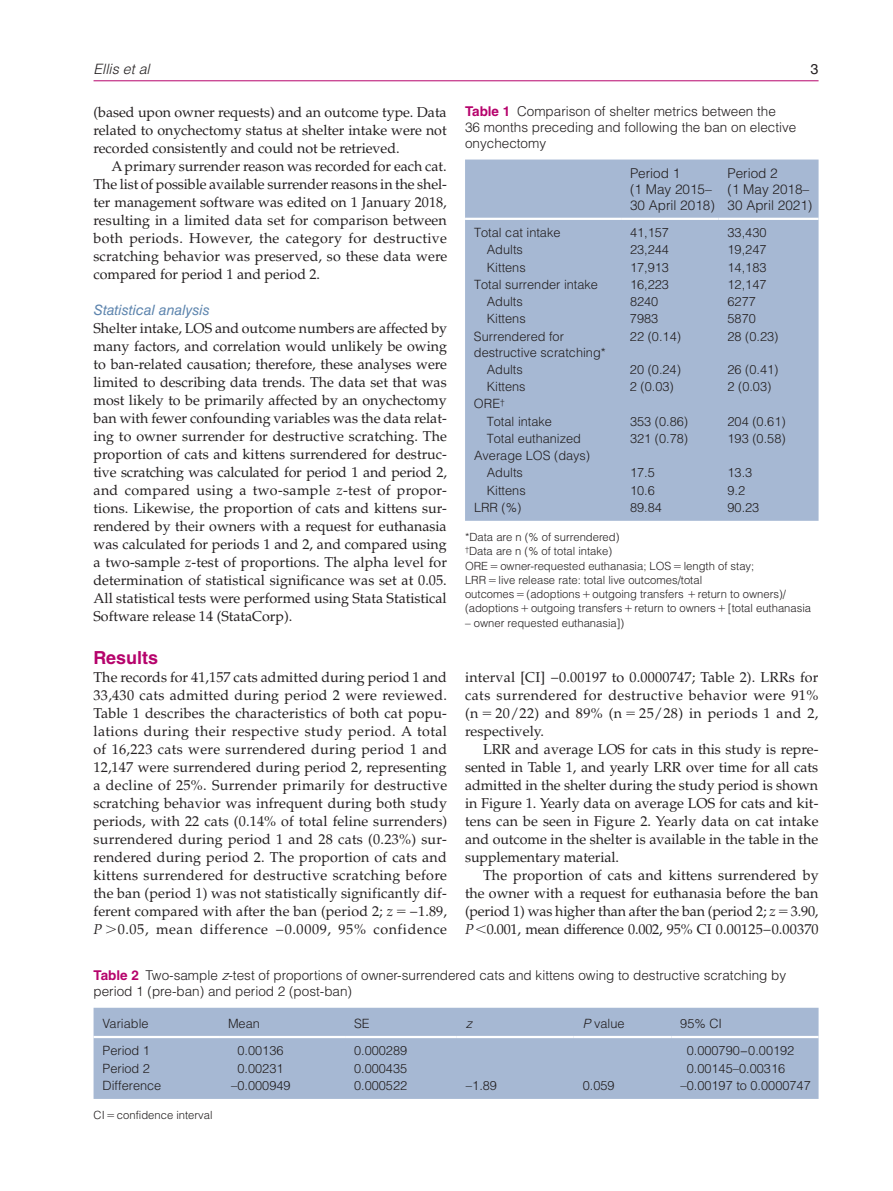
<style>
.page{position:relative;width:893px;height:1191px;background:#fff}
.page>*{position:absolute;margin:0;border:0;box-sizing:border-box;transform-origin:0 0}
.t1{font:700 18px "Helvetica LT Std";color:#b6036c}
.t2{font:14.25px/18px "Palatino LT Std";letter-spacing:-.005em;color:#231f20;text-align:justify}
.t3{font:italic 14.25px "Helvetica LT Std";color:#5e85ae}
.t4{font:italic 300 14.25px "Helvetica LT Std";color:#231f20}
.t5{font:14.25px "Helvetica LT Std";color:#231f20}
.t6{font:300 13.5px/15.8px "Helvetica LT Std";color:#231f20}
.t7{font:300 12.75px/17.2px "Helvetica LT Std";color:#231f20}
.t8{font:italic 300 12.75px "Helvetica LT Std";color:#231f20}
.t9{font:300 11.25px/14.2px "Helvetica LT Std";color:#231f20}
.s1{font-style:italic}
.s2{font-weight:700;color:#b6036c}
</style>
<div class="page">
<hr style="left:94px;top:80px;width:725px;height:1px;background:#b6036c">
<div style="left:465px;top:159px;width:354px;height:362px;background:#a6b8d3"></div>
<hr style="left:465px;top:218px;width:156px;height:2px;background:#fff">
<hr style="left:621px;top:218px;width:97px;height:2px;background:#fff">
<hr style="left:718px;top:218px;width:101px;height:2px;background:#fff">
<div style="left:94px;top:1007px;width:725px;height:92px;background:#a6b8d3"></div>
<hr style="left:94px;top:1036px;width:125px;height:2px;background:#fff">
<hr style="left:219px;top:1036px;width:126px;height:2px;background:#fff">
<hr style="left:345px;top:1036px;width:112px;height:2px;background:#fff">
<hr style="left:457px;top:1036px;width:117px;height:2px;background:#fff">
<hr style="left:574px;top:1036px;width:97px;height:2px;background:#fff">
<hr style="left:671px;top:1036px;width:148px;height:2px;background:#fff">
<p class="t4" style="left:94px;top:60px;width:58px">Ellis et al</p>
<p class="t5" style="left:811px;top:61px;width:9px">3</p>
<p class="t2" style="left:94px;top:103px;width:355px">(based upon owner requests) and an outcome type. Data related to onychectomy status at shelter intake were not recorded consistently and could not be retrieved.</p>
<p class="t2" style="left:94px;top:157px;width:355px;text-indent:18px">A primary surrender reason was recorded for each cat.<br>The list of possible available surrender reasons in the shel&shy;ter management software was edited on 1 January 2018, resulting in a limited data set for comparison between both periods. However, the category for destructive scratching behavior was preserved, so these data were compared for period 1 and period 2.</p>
<p class="t3" style="left:94px;top:301px;width:118px">Statistical analysis</p>
<p class="t2" style="left:94px;top:319px;width:355px">Shelter intake, LOS and outcome numbers are affected by many factors, and correlation would unlikely be owing to ban-related causation; therefore, these analyses were limited to describing data trends. The data set that was most likely to be primarily affected by an onychectomy ban with fewer confounding variables was the data relat&shy;ing to owner surrender for destructive scratching. The proportion of cats and kittens surrendered for destruc&shy;tive scratching was calculated for period 1 and period 2, and compared using a two-sample <span class="s1">z</span>-test of propor&shy;tions. Likewise, the proportion of cats and kittens sur&shy;rendered by their owners with a request for euthanasia was calculated for periods 1 and 2, and compared using a two-sample <span class="s1">z</span>-test of proportions. The alpha level for determination of statistical significance was set at 0.05.<br>All statistical tests were performed using Stata Statistical Software release 14 (StataCorp).</p>
<p class="t1" style="left:94px;top:647px;width:66px">Results</p>
<p class="t2" style="left:94px;top:669px;width:355px">The records for 41,157 cats admitted during period 1 and 33,430 cats admitted during period 2 were reviewed.<br>Table 1 describes the characteristics of both cat popu&shy;lations during their respective study period. A total of 16,223 cats were surrendered during period 1 and 12,147 were surrendered during period 2, representing a decline of 25%. Surrender primarily for destructive scratching behavior was infrequent during both study periods, with 22 cats (0.14% of total feline surrenders) surrendered during period 1 and 28 cats (0.23%) sur&shy;rendered during period 2. The proportion of cats and kittens surrendered for destructive scratching before the ban (period 1) was not statistically significantly dif&shy;ferent compared with after the ban (period 2; <span class="s1">z</span> −1.89, <span class="s1">P</span> 0.05, mean difference −0.0009, 95% confidence</p>
<p class="t2" style="left:465px;top:668px;width:355px">interval [CI] −0.00197 to 0.0000747; Table 2). LRRs for cats surrendered for destructive behavior were 91% (n 20/22) and 89% (n 25/28) in periods 1 and 2, respectively.</p>
<p class="t6" style="left:465px;top:103px;width:333px"><span class="s2">Table 1</span> Comparison of shelter metrics between the<br>36 months preceding and following the ban on elective onychectomy</p>
<p class="t6" style="left:630px;top:165px;width:86px">Period 1<br>(1 May 2015–<br>30 April 2018)</p>
<p class="t6" style="left:727px;top:165px;width:86px">Period 2<br>(1 May 2018–<br>30 April 2021)</p>
<p class="t7" style="left:474px;top:224px;width:88px">Total cat intake</p>
<p class="t7" style="left:630px;top:224px;width:40px">41,157</p>
<p class="t7" style="left:727px;top:224px;width:40px">33,430</p>
<p class="t7" style="left:487px;top:241px;width:38px">Adults</p>
<p class="t7" style="left:630px;top:241px;width:40px">23,244</p>
<p class="t7" style="left:727px;top:241px;width:40px">19,247</p>
<p class="t7" style="left:487px;top:258px;width:40px">Kittens</p>
<p class="t7" style="left:630px;top:258px;width:40px">17,913</p>
<p class="t7" style="left:727px;top:258px;width:40px">14,183</p>
<p class="t7" style="left:474px;top:276px;width:126px">Total surrender intake</p>
<p class="t7" style="left:630px;top:276px;width:40px">16,223</p>
<p class="t7" style="left:727px;top:276px;width:40px">12,147</p>
<p class="t7" style="left:487px;top:293px;width:38px">Adults</p>
<p class="t7" style="left:630px;top:293px;width:30px">8240</p>
<p class="t7" style="left:727px;top:293px;width:30px">6277</p>
<p class="t7" style="left:487px;top:310px;width:40px">Kittens</p>
<p class="t7" style="left:630px;top:310px;width:30px">7983</p>
<p class="t7" style="left:727px;top:310px;width:30px">5870</p>
<p class="t7" style="left:474px;top:328px;width:133px;line-height:15.8px">Surrendered for destructive scratching*</p>
<p class="t7" style="left:630px;top:327px;width:53px">22 (0.14)</p>
<p class="t7" style="left:727px;top:327px;width:53px">28 (0.23)</p>
<p class="t7" style="left:487px;top:360px;width:38px">Adults</p>
<p class="t7" style="left:630px;top:360px;width:53px">20 (0.24)</p>
<p class="t7" style="left:727px;top:360px;width:53px">26 (0.41)</p>
<p class="t7" style="left:487px;top:378px;width:40px">Kittens</p>
<p class="t7" style="left:630px;top:378px;width:45px">2 (0.03)</p>
<p class="t7" style="left:727px;top:378px;width:45px">2 (0.03)</p>
<p class="t7" style="left:487px;top:395px;width:67px;text-indent:-13px">ORE<sup>†<br></sup>Total intake</p>
<p class="t7" style="left:630px;top:412px;width:60px">353 (0.86)</p>
<p class="t7" style="left:727px;top:412px;width:60px">204 (0.61)</p>
<p class="t7" style="left:487px;top:429px;width:96px">Total euthanized</p>
<p class="t7" style="left:630px;top:429px;width:60px">321 (0.78)</p>
<p class="t7" style="left:727px;top:429px;width:60px">193 (0.58)</p>
<p class="t7" style="left:487px;top:447px;width:105px;text-indent:-13px">Average LOS (days)<br>Adults</p>
<p class="t7" style="left:630px;top:464px;width:26px">17.5</p>
<p class="t7" style="left:727px;top:464px;width:26px">13.3</p>
<p class="t7" style="left:487px;top:481px;width:40px">Kittens</p>
<p class="t7" style="left:630px;top:481px;width:26px">10.6</p>
<p class="t7" style="left:727px;top:481px;width:19px">9.2</p>
<p class="t7" style="left:474px;top:498px;width:49px">LRR (%)</p>
<p class="t7" style="left:630px;top:498px;width:33px">89.84</p>
<p class="t7" style="left:727px;top:498px;width:33px">90.23</p>
<p class="t9" style="left:465px;top:530px;width:348px">*Data are n (% of surrendered)<br><sup>†</sup>Data are n (% of total intake)<br>ORE owner-requested euthanasia; LOS length of stay;<br>LRR live release rate: total live outcomes/total<br>outcomes (adoptions outgoing transfers return to owners)/ (adoptions outgoing transfers return to owners [total euthanasia</p>
<p class="t9" style="left:465px;top:615px;width:161px">– owner requested euthanasia])</p>
<p class="t2" style="left:465px;top:740px;width:355px;text-indent:18px">LRR and average LOS for cats in this study is repre&shy;sented in Table 1, and yearly LRR over time for all cats admitted in the shelter during the study period is shown in Figure 1. Yearly data on average LOS for cats and kit&shy;tens can be seen in Figure 2. Yearly data on cat intake and outcome in the shelter is available in the table in the supplementary material.</p>
<p class="t2" style="left:465px;top:866px;width:355px;text-indent:18px">The proportion of cats and kittens surrendered by the owner with a request for euthanasia before the ban (period 1) was higher than after the ban (period 2; <span class="s1">z</span> 3.90, <span class="s1">P</span> 0.001, mean difference 0.002, 95% CI 0.00125−0.00370</p>
<p class="t6" style="left:94px;top:967px;width:694px"><span class="s2">Table 2</span> Two-sample <span class="s1">z</span>-test of proportions of owner-surrendered cats and kittens owing to destructive scratching by period 1 (pre-ban) and period 2 (post-ban)</p>
<p class="t7" style="left:103px;top:1014px;width:48px">Variable</p>
<p class="t7" style="left:228px;top:1014px;width:33px">Mean</p>
<p class="t7" style="left:354px;top:1014px;width:17px">SE</p>
<p class="t8" style="left:466px;top:1015px;width:8px">z</p>
<p class="t7" style="left:583px;top:1014px;width:43px"><span class="s1">P</span> value</p>
<p class="t7" style="left:680px;top:1014px;width:43px">95% CI</p>
<p class="t7" style="left:103px;top:1042px;width:49px">Period 1</p>
<p class="t7" style="left:237px;top:1042px;width:48px">0.00136</p>
<p class="t7" style="left:354px;top:1042px;width:55px">0.000289</p>
<p class="t7" style="left:687px;top:1042px;width:109px">0.000790−0.00192</p>
<p class="t7" style="left:103px;top:1059px;width:49px">Period 2</p>
<p class="t7" style="left:237px;top:1059px;width:48px">0.00231</p>
<p class="t7" style="left:354px;top:1059px;width:55px">0.000435</p>
<p class="t7" style="left:687px;top:1059px;width:100px">0.00145–0.00316</p>
<p class="t7" style="left:103px;top:1076px;width:60px">Difference</p>
<p class="t7" style="left:231px;top:1076px;width:61px">–0.000949</p>
<p class="t7" style="left:354px;top:1076px;width:55px">0.000522</p>
<p class="t7" style="left:466px;top:1076px;width:33px">–1.89</p>
<p class="t7" style="left:583px;top:1076px;width:33px">0.059</p>
<p class="t7" style="left:680px;top:1076px;width:132px">–0.00197 to 0.0000747</p>
<p class="t9" style="left:94px;top:1108px;width:121px">CI confidence interval</p>
</div>
